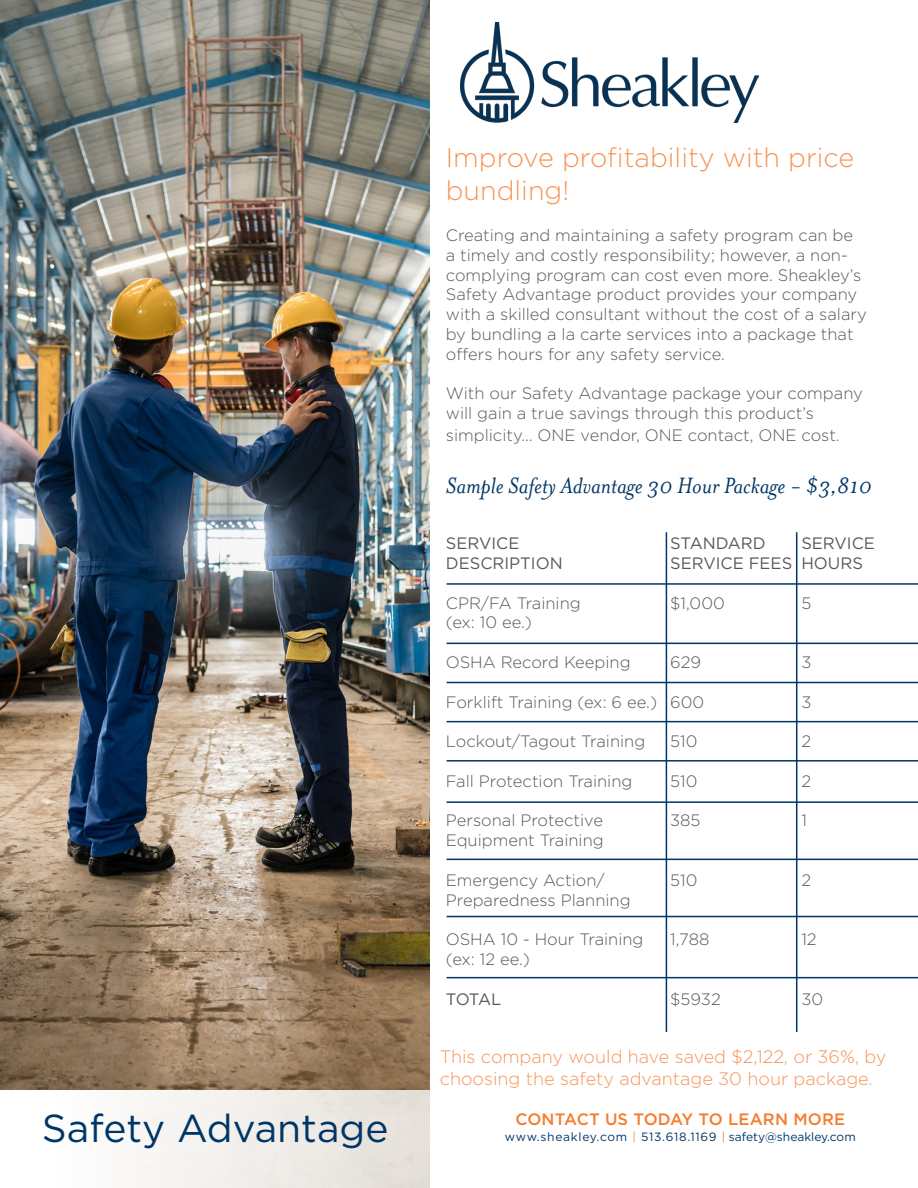
<style>
.page{position:relative;width:918px;height:1188px;background:#fff}
.page>*{position:absolute;margin:0;border:0;box-sizing:border-box;transform-origin:0 0}
.t1{font:39px "Gotham";color:#003667}
.t2{font:300 27px/32.4px "Gotham";color:#f79455}
.t3{font:italic 25.5px "Mrs Eaves OT";color:#003667}
.t4{font:300 18px/21.6px "Gotham";color:#f79455}
.t5{font:300 16.5px/19.8px "Gotham";color:#57585a}
.t6{font:16.5px "Gotham";color:#57585a}
.t7{font:500 16.5px "Gotham";letter-spacing:.01em;color:#f47d2f}
.t8{font:12px "Gotham";letter-spacing:.045em;color:#003667}
.s1{color:#f79453}
.s2{color:#f47d31}
</style>
<div class="page">
<img style="left:0;top:0;width:430px;height:1090px">
<svg style="left:129px;top:1090px;width:301px;height:98px;fill:#f0ece8"></svg>
<img style="left:460px;top:22px;width:298px;height:101px">
<hr style="left:447px;top:583px;width:471px;height:2px;background:#003667">
<hr style="left:447px;top:643px;width:471px;height:1px;background:#003667">
<hr style="left:447px;top:682px;width:471px;height:1px;background:#003667">
<hr style="left:447px;top:721px;width:471px;height:1px;background:#003667">
<hr style="left:447px;top:760px;width:471px;height:2px;background:#003667">
<hr style="left:447px;top:801px;width:471px;height:2px;background:#003667">
<hr style="left:447px;top:859px;width:471px;height:1px;background:#003667">
<hr style="left:447px;top:916px;width:471px;height:1px;background:#003667">
<hr style="left:447px;top:977px;width:471px;height:1px;background:#003667">
<hr style="left:666px;top:532px;width:1px;height:500px;background:#003667">
<hr style="left:796px;top:532px;width:1px;height:500px;background:#003667">
<p class="t1" style="left:42px;top:1104px;width:348px">Safety Advantage</p>
<p class="t2" style="left:446px;top:141px;width:410px">Improve profitability with price bundling!</p>
<p class="t5" style="left:446px;top:225px;width:422px">Creating and maintaining a safety program can be<br>a timely and costly responsibility; however, a non&shy;complying program can cost even more. Sheakley’s Safety Advantage product provides your company with a skilled consultant without the cost of a salary by bundling a la carte services into a package that offers hours for any safety service.</p>
<p class="t5" style="left:446px;top:383px;width:419px">With our Safety Advantage package your company will gain a true savings through this product’s</p>
<p class="t5" style="left:446px;top:425px;width:395px">simplicity… ONE vendor, ONE contact, ONE cost.</p>
<p class="t3" style="left:446px;top:472px;width:428px">Sample Safety Advantage 30 Hour Package - $3,810</p>
<p class="t6" style="left:446px;top:533px;width:75px">SERVICE</p>
<p class="t6" style="left:446px;top:553px;width:119px">DESCRIPTION</p>
<p class="t5" style="left:446px;top:592px;width:136px">CPR/FA Training (ex: 10 ee.)</p>
<p class="t5" style="left:446px;top:652px;width:186px">OSHA Record Keeping</p>
<p class="t5" style="left:446px;top:691px;width:213px">Forklift Training (ex: 6 ee.)</p>
<p class="t5" style="left:446px;top:731px;width:201px">Lockout/Tagout Training</p>
<p class="t5" style="left:446px;top:771px;width:188px">Fall Protection Training</p>
<p class="t5" style="left:446px;top:810px;width:159px">Personal Protective</p>
<p class="t5" style="left:446px;top:830px;width:159px">Equipment Training</p>
<p class="t5" style="left:446px;top:870px;width:160px">Emergency Action/</p>
<p class="t5" style="left:446px;top:889px;width:186px">Preparedness Planning</p>
<p class="t5" style="left:446px;top:929px;width:199px">OSHA 10 - Hour Training</p>
<p class="t5" style="left:446px;top:949px;width:86px">(ex: 12 ee.)</p>
<p class="t6" style="left:446px;top:988px;width:57px">TOTAL</p>
<p class="t6" style="left:801px;top:533px;width:75px">SERVICE</p>
<p class="t6" style="left:801px;top:553px;width:63px">HOURS</p>
<p class="t5" style="left:801px;top:592px;width:11px">5</p>
<p class="t6" style="left:670px;top:533px;width:97px">STANDARD</p>
<p class="t6" style="left:670px;top:553px;width:124px">SERVICE FEES</p>
<p class="t5" style="left:670px;top:592px;width:56px">$1,000</p>
<p class="t5" style="left:670px;top:652px;width:32px">629</p>
<p class="t5" style="left:670px;top:691px;width:36px">600</p>
<p class="t5" style="left:670px;top:731px;width:29px">510</p>
<p class="t5" style="left:670px;top:771px;width:29px">510</p>
<p class="t5" style="left:670px;top:810px;width:32px">385</p>
<p class="t5" style="left:801px;top:652px;width:12px">3</p>
<p class="t5" style="left:801px;top:691px;width:12px">3</p>
<p class="t5" style="left:801px;top:731px;width:11px">2</p>
<p class="t5" style="left:801px;top:771px;width:11px">2</p>
<p class="t5" style="left:801px;top:810px;width:7px">1</p>
<p class="t5" style="left:670px;top:870px;width:29px">510</p>
<p class="t5" style="left:801px;top:870px;width:11px">2</p>
<p class="t5" style="left:670px;top:929px;width:41px">1,788</p>
<p class="t5" style="left:801px;top:929px;width:17px">12</p>
<p class="t5" style="left:670px;top:988px;width:52px">$5932</p>
<p class="t5" style="left:801px;top:988px;width:23px">30</p>
<p class="t4" style="left:440px;top:1045px;width:448px">This company would have saved $2,122, or 36%, by choosing the safety advantage 30 hour package.</p>
<p class="t7" style="left:515px;top:1109px;width:331px">CONTACT US TODAY TO LEARN MORE</p>
<p class="t8" style="left:505px;top:1129px;width:352px">www.sheakley.com <span class="s1">|</span> 513.618.1169 <span class="s2">|</span> safety@sheakley.com</p>
</div>
